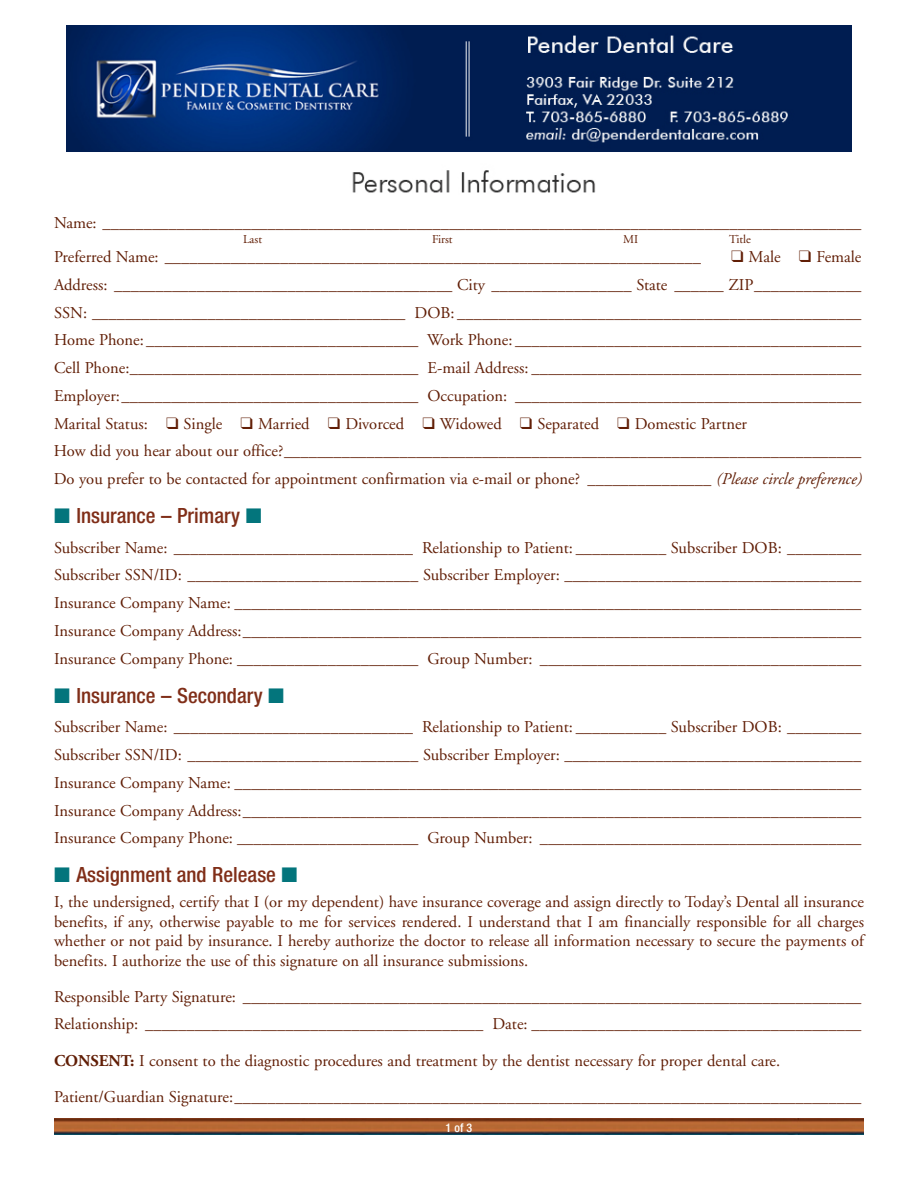
<style>
.page{position:relative;width:918px;height:1188px;background:#fff}
.page>*{position:absolute;margin:0;border:0;box-sizing:border-box;transform-origin:0 0}
.t1{font:500 condensed 21px "Helvetica Neue";color:#802e18}
.t2{font:16.5px/27.8px "Adobe Garamond";color:#611e06}
.t3{font:12px "Adobe Garamond";color:#611e06}
.t4{font:500 condensed 12px "Helvetica Neue";color:#fff}
.s1{font-style:italic}
.s2{color:#03757c}
.s3{font-weight:700}
</style>
<div class="page">
<img style="left:54px;top:1118px;width:810px;height:17px">
<img style="left:66px;top:26px;width:786px;height:167px">
<p class="t2" style="left:54px;top:210px;width:809px">Name: ____________________________________________________________________________________________</p>
<p class="t3" style="left:243px;top:234px;width:21px">Last</p>
<p class="t3" style="left:432px;top:234px;width:22px">First</p>
<p class="t3" style="left:623px;top:234px;width:16px">MI</p>
<p class="t3" style="left:729px;top:234px;width:23px">Title</p>
<p class="t2" style="left:54px;top:244px;width:648px">Preferred Name: _________________________________________________________________</p>
<p class="t2" style="left:54px;top:244px;width:809px;text-indent:677px">❑ Male ❑ Female Address: _________________________________________ City _________________ State ______ ZIP_____________ SSN: ______________________________________ DOB: _________________________________________________ Home Phone: _________________________________ Work Phone: __________________________________________ Cell Phone:___________________________________ E-mail Address: ________________________________________ Employer:____________________________________ Occupation: __________________________________________ Marital Status: ❑ Single ❑ Married ❑ Divorced ❑ Widowed ❑ Separated ❑ Domestic Partner<br>How did you hear about our office?______________________________________________________________________ Do you prefer to be contacted for appointment confirmation via e-mail or phone? _______________ <span class="s1">(Please circle preference)</span></p>
<p class="t1" style="left:54px;top:508px;width:209px"><span class="s2">■</span> Insurance – Primary <span class="s2">■</span></p>
<p class="t2" style="left:54px;top:535px;width:809px;text-align:justify">Subscriber Name: _____________________________ Relationship to Patient: ___________ Subscriber DOB: _________ Subscriber SSN/ID: ____________________________ Subscriber Employer: ____________________________________ Insurance Company Name: ____________________________________________________________________________ Insurance Company Address:___________________________________________________________________________ Insurance Company Phone: ______________________ Group Number: _______________________________________</p>
<p class="t1" style="left:54px;top:688px;width:232px"><span class="s2">■</span> Insurance – Secondary <span class="s2">■</span></p>
<p class="t2" style="left:54px;top:715px;width:809px;text-align:justify">Subscriber Name: _____________________________ Relationship to Patient: ___________ Subscriber DOB: _________ Subscriber SSN/ID: ____________________________ Subscriber Employer: ____________________________________ Insurance Company Name: ____________________________________________________________________________ Insurance Company Address:___________________________________________________________________________ Insurance Company Phone: ______________________ Group Number: _______________________________________</p>
<p class="t1" style="left:54px;top:867px;width:245px"><span class="s2">■</span> Assignment and Release <span class="s2">■</span></p>
<p class="t2" style="left:54px;top:894px;width:812px;line-height:19.5px;text-align:justify">I, the undersigned, certify that I (or my dependent) have insurance coverage and assign directly to Today’s Dental all insurance benefits, if any, otherwise payable to me for services rendered. I understand that I am financially responsible for all charges whether or not paid by insurance. I hereby authorize the doctor to release all information necessary to secure the payments of benefits. I authorize the use of this signature on all insurance submissions.</p>
<p class="t2" style="left:54px;top:985px;width:809px;line-height:27px">Responsible Party Signature: ___________________________________________________________________________<br>Relationship: _________________________________________ Date: ________________________________________</p>
<p class="t2" style="left:54px;top:1045px;width:809px;line-height:36px"><span class="s3">CONSENT:</span> I consent to the diagnostic procedures and treatment by the dentist necessary for proper dental care.<br>Patient/Guardian Signature:____________________________________________________________________________</p>
<p class="t4" style="left:446px;top:1124px;width:28px">1of3</p>
</div>
